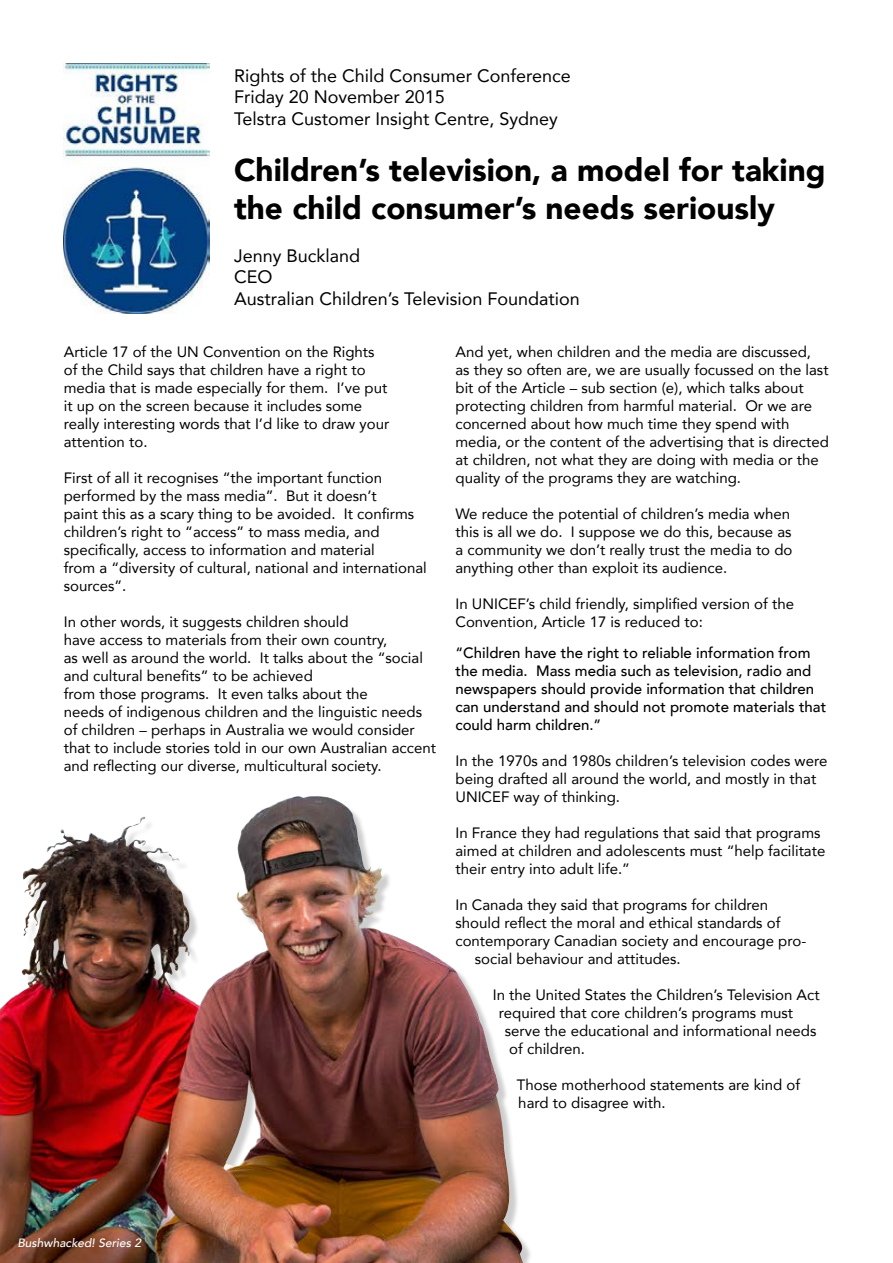
<style>
.page{position:relative;width:893px;height:1263px;background:#fff}
.page>*{position:absolute;margin:0;border:0;box-sizing:border-box;transform-origin:0 0}
.t1{font:900 31.5px/37.8px "Avenir";color:#000}
.t2{font:18px/21.6px "Avenir";color:#000}
.t3{font:15px/18px "Avenir";color:#000}
.t4{font:500 15px/18px "Avenir";color:#000}
.t5{font:italic 500 12px "Avenir";color:#fff}
</style>
<div class="page">
<div style="left:3px;top:799px;width:538px;height:464px;background:#000;opacity:.2"></div>
<img style="left:52px;top:798px;width:236px;height:207px">
<img style="left:64px;top:64px;width:145px;height:250px">
<p class="t2" style="left:234px;top:64px;width:338px">Rights of the Child Consumer Conference<br>Friday 20 November 2015<br>Telstra Customer Insight Centre, Sydney</p>
<h1 class="t1" style="left:234px;top:150px;width:593px">Children’s television, a model for taking the child consumer’s needs seriously</h1>
<p class="t2" style="left:234px;top:244px;width:347px">Jenny Buckland<br>CEO<br>Australian Children’s Television Foundation</p>
<p class="t3" style="left:64px;top:342px;width:327px">Article 17 of the UN Convention on the Rights of the Child says that children have a right to media that is made especially for them. I’ve put it up on the screen because it includes some really interesting words that I’d like to draw your attention to.</p>
<p class="t3" style="left:64px;top:468px;width:365px">First of all it recognises “the important function performed by the mass media”. But it doesn’t<br>paint this as a scary thing to be avoided. It confirms children’s right to “access” to mass media, and specifically, access to information and material<br>from a “diversity of cultural, national and international sources”.</p>
<p class="t3" style="left:64px;top:612px;width:374px">In other words, it suggests children should<br>have access to materials from their own country,<br>as well as around the world. It talks about the “social and cultural benefits” to be achieved<br>from those programs. It even talks about the<br>needs of indigenous children and the linguistic needs of children – perhaps in Australia we would consider that to include stories told in our own Australian accent and reflecting our diverse, multicultural society.</p>
<p class="t3" style="left:455px;top:342px;width:375px">And yet, when children and the media are discussed, as they so often are, we are usually focussed on the last bit of the Article – sub section (e), which talks about protecting children from harmful material. Or we are concerned about how much time they spend with media, or the content of the advertising that is directed at children, not what they are doing with media or the quality of the programs they are watching.</p>
<p class="t3" style="left:455px;top:504px;width:338px">We reduce the potential of children’s media when this is all we do. I suppose we do this, because as a community we don’t really trust the media to do anything other than exploit its audience.</p>
<p class="t3" style="left:455px;top:594px;width:340px">In UNICEF’s child friendly, simplified version of the<br>Convention, Article 17 is reduced to:</p>
<p class="t4" style="left:455px;top:643px;width:372px">“Children have the right to reliable information from the media. Mass media such as television, radio and newspapers should provide information that children can understand and should not promote materials that could harm children.”</p>
<p class="t3" style="left:455px;top:751px;width:373px">In the 1970s and 1980s children’s television codes were being drafted all around the world, and mostly in that<br>UNICEF way of thinking.</p>
<p class="t3" style="left:455px;top:823px;width:371px">In France they had regulations that said that programs aimed at children and adolescents must “help facilitate their entry into adult life.”</p>
<p class="t3" style="left:455px;top:895px;width:314px">In Canada they said that programs for children</p>
<p class="t3" style="left:455px;top:913px;width:326px">should reflect the moral and ethical standards of</p>
<p class="t3" style="left:455px;top:931px;width:352px">contemporary Canadian society and encourage pro-</p>
<p class="t3" style="left:475px;top:949px;width:207px">social behaviour and attitudes.</p>
<p class="t3" style="left:493px;top:985px;width:328px">In the United States the Children’s Television Act</p>
<p class="t3" style="left:499px;top:1003px;width:296px">required that core children’s programs must</p>
<p class="t3" style="left:505px;top:1021px;width:313px">serve the educational and informational needs</p>
<p class="t3" style="left:509px;top:1039px;width:77px">of children.</p>
<p class="t3" style="left:517px;top:1075px;width:285px">Those motherhood statements are kind of hard to disagree with.</p>
<p class="t5" style="left:17px;top:1236px;width:125px">Bushwhacked! Series 2</p>
</div>
